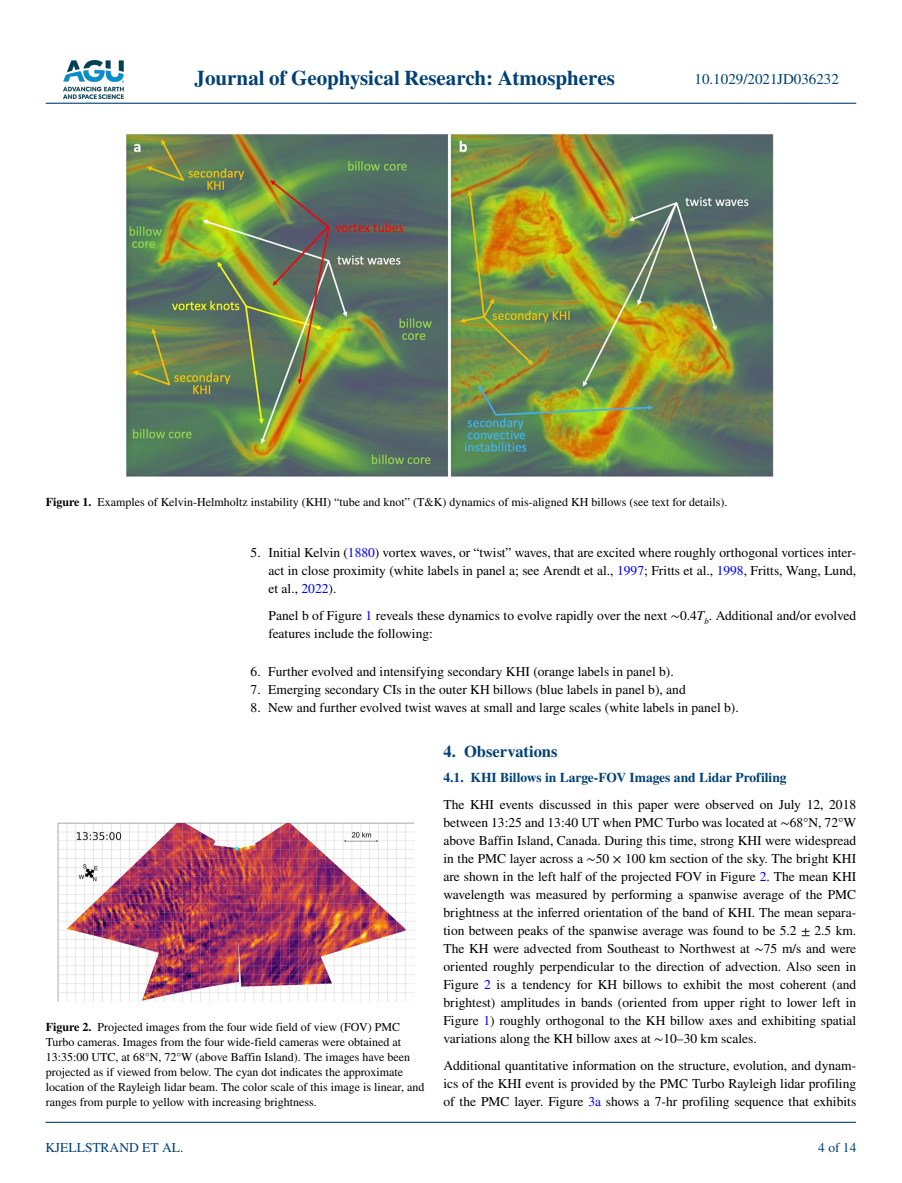
<style>
.page{position:relative;width:902px;height:1183px;background:#fff}
.page>*{position:absolute;margin:0;border:0;box-sizing:border-box;transform-origin:0 0}
.t1{font:700 21px "STIX";color:#004174}
.t2{font:700 16.5px "STIX";color:#004174}
.t3{font:15px "STIX";color:#004174}
.t4{font:13.5px/18px "STIX";color:#000;text-align:justify}
.t5{font:700 13.5px "STIX";color:#004174}
.t6{font:13.5px "STIX";color:#004174}
.t7{font:12px/15px "STIX";color:#000}
.s1{font-weight:700}
.s2{color:#00f}
.s3{font-style:italic}
</style>
<div class="page">
<img style="left:63px;top:60px;width:60px;height:39px">
<hr style="left:46px;top:103px;width:810px;height:1px;background:#004174">
<hr style="left:45px;top:1121px;width:810px;height:1px;background:#004174">
<img style="left:57px;top:822px;width:357px;height:180px">
<img style="left:126px;top:134px;width:648px;height:343px">
<h1 class="t1" style="left:194px;top:66px;width:422px">Journal of Geophysical Research: Atmospheres</h1>
<p class="t3" style="left:694px;top:69px;width:146px">10.1029/2021JD036232</p>
<p class="t7" style="left:46px;top:495px;width:683px"><span class="s1">Figure 1.</span> Examples of Kelvin-Helmholtz instability (KHI) “tube and knot” (T&amp;K) dynamics of mis-aligned KH billows (see text for details).</p>
<p class="t4" style="left:268px;top:544px;width:589px;text-indent:-18px">5. Initial Kelvin (<span class="s2">1880</span>) vortex waves, or “twist” waves, that are excited where roughly orthogonal vortices inter&shy;act in close proximity (white labels in panel a; see Arendt et al., <span class="s2">1997</span>; Fritts et al., <span class="s2">1998</span>, Fritts, Wang, Lund, et al., <span class="s2">2022</span>).</p>
<p class="t4" style="left:268px;top:607px;width:589px">Panel b of Figure <span class="s2">1</span> reveals these dynamics to evolve rapidly over the next ∼0.4<span class="s3">T</span><sub>b</sub>. Additional and/or evolved features include the following:</p>
<p class="t4" style="left:250px;top:662px;width:424px">6. Further evolved and intensifying secondary KHI (orange labels in panel b).</p>
<p class="t4" style="left:250px;top:680px;width:436px">7. Emerging secondary CIs in the outer KH billows (blue labels in panel b), and</p>
<p class="t4" style="left:250px;top:698px;width:489px">8. New and further evolved twist waves at small and large scales (white labels in panel b).</p>
<p class="t2" style="left:443px;top:741px;width:115px">4. Observations</p>
<p class="t5" style="left:443px;top:769px;width:344px">4.1. KHI Billows in Large-FOV Images and Lidar Profiling</p>
<p class="t4" style="left:443px;top:796px;width:414px">The KHI events discussed in this paper were observed on July 12, 2018 between 13:25 and 13:40 UT when PMC Turbo was located at ∼68°N, 72°W above Baffin Island, Canada. During this time, strong KHI were widespread in the PMC layer across a ∼50 × 100 km section of the sky. The bright KHI are shown in the left half of the projected FOV in Figure <span class="s2">2</span>. The mean KHI wavelength was measured by performing a spanwise average of the PMC brightness at the inferred orientation of the band of KHI. The mean separa&shy;tion between peaks of the spanwise average was found to be 5.2 ± 2.5 km.<br>The KH were advected from Southeast to Northwest at ∼75 m/s and were oriented roughly perpendicular to the direction of advection. Also seen in Figure <span class="s2">2</span> is a tendency for KH billows to exhibit the most coherent (and brightest) amplitudes in bands (oriented from upper right to lower left in Figure <span class="s2">1</span>) roughly orthogonal to the KH billow axes and exhibiting spatial variations along the KH billow axes at ∼10–30 km scales.</p>
<p class="t4" style="left:443px;top:1057px;width:414px">Additional quantitative information on the structure, evolution, and dynam&shy;ics of the KHI event is provided by the PMC Turbo Rayleigh lidar profiling of the PMC layer. Figure <span class="s2">3a</span> shows a 7-hr profiling sequence that exhibits</p>
<p class="t7" style="left:46px;top:1020px;width:380px"><span class="s1">Figure 2.</span> Projected images from the four wide field of view (FOV) PMC Turbo cameras. Images from the four wide-field cameras were obtained at 13:35:00 UTC, at 68°N, 72°W (above Baffin Island). The images have been projected as if viewed from below. The cyan dot indicates the approximate location of the Rayleigh lidar beam. The color scale of this image is linear, and ranges from purple to yellow with increasing brightness.</p>
<p class="t6" style="left:45px;top:1138px;width:139px">KJELLSTRAND ET AL.</p>
<p class="t6" style="left:818px;top:1138px;width:40px">4 of 14</p>
</div>
